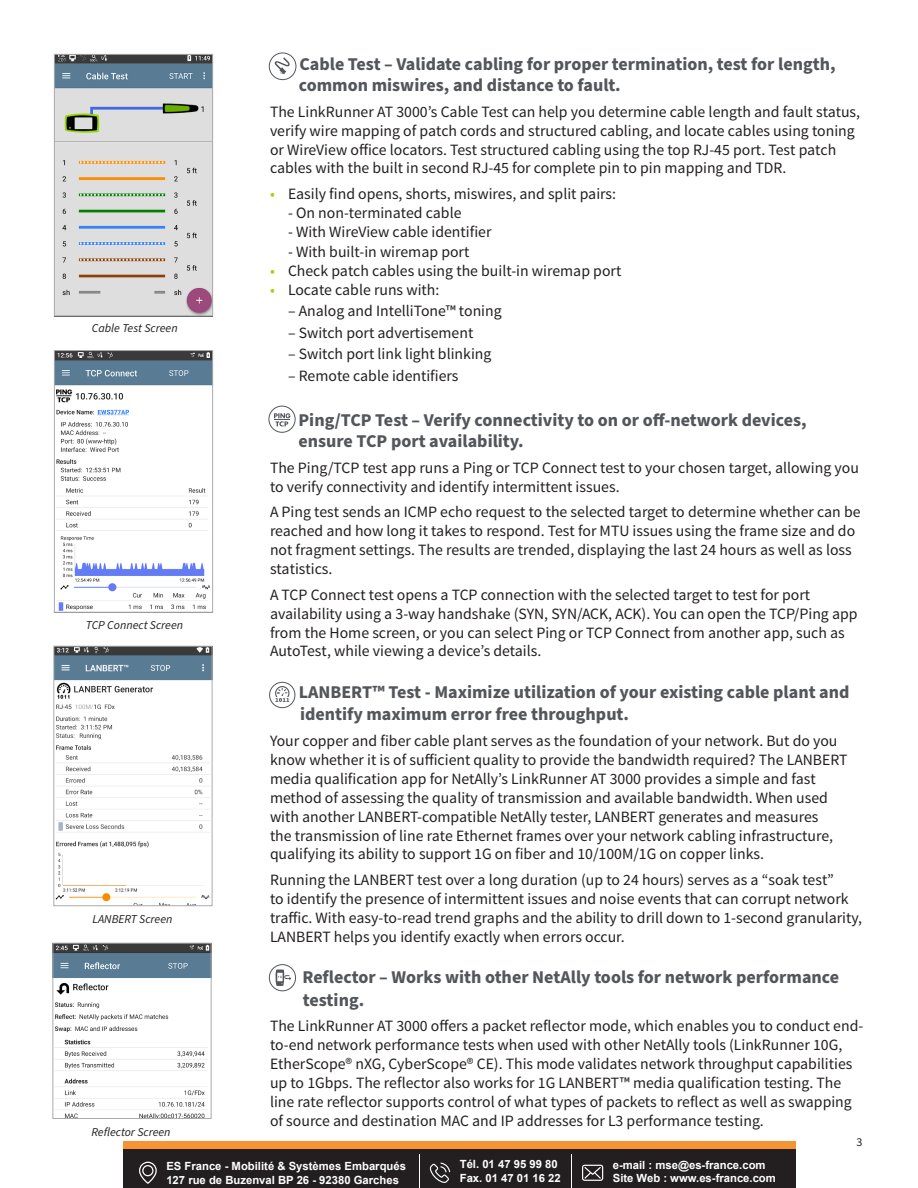
<style>
.page{position:relative;width:918px;height:1188px;background:#fff}
.page>*{position:absolute;margin:0;border:0;box-sizing:border-box;transform-origin:0 0}
.t1{font:700 18px/21.6px "Source Sans Pro";color:#53565a}
.t2{font:15.75px/18.9px "Source Sans Pro";color:#231f20}
.t3{font:italic 12px "Source Sans Pro";color:#231f20}
.t4{font:12px "Source Sans Pro";color:#231f20}
.t5{font:700 11.25px/13.5px "Arial";color:#fff}
.s1{color:#97d700}
</style>
<div class="page">
<div style="left:269px;top:406px;width:26px;height:27px;border:1px solid #53565a;border-radius:50%"></div>
<svg style="left:274px;top:413px;width:16px;height:13px"></svg>
<img style="left:56px;top:352px;width:155px;height:259px">
<div style="left:54px;top:350px;width:159px;height:263px;border:1px solid #a9aaac"></div>
<div style="left:269px;top:53px;width:27px;height:27px;border:1px solid #53565a;border-radius:50%"></div>
<svg style="left:274px;top:57px;width:16px;height:17px"></svg>
<img style="left:56px;top:56px;width:155px;height:258px">
<div style="left:54px;top:54px;width:159px;height:262px;border:1px solid #a9aaac"></div>
<div style="left:269px;top:964px;width:27px;height:27px;border:1px solid #53565a;border-radius:50%"></div>
<svg style="left:275px;top:969px;width:16px;height:17px"></svg>
<img style="left:54px;top:945px;width:156px;height:172px">
<div style="left:52px;top:943px;width:160px;height:176px;border:1px solid #a9aaac"></div>
<div style="left:269px;top:682px;width:26px;height:26px;border:1px solid #53565a;border-radius:50%"></div>
<svg style="left:275px;top:686px;width:14px;height:16px"></svg>
<img style="left:55px;top:648px;width:155px;height:256px">
<div style="left:53px;top:646px;width:159px;height:260px;border:1px solid #a9aaac"></div>
<div style="left:123px;top:1149px;width:672px;height:39px;background:#231f20"></div>
<div style="left:123px;top:1141px;width:672px;height:8px;background:#f79332"></div>
<svg style="left:139px;top:1162px;width:18px;height:22px"></svg>
<svg style="left:430px;top:1163px;width:20px;height:20px"></svg>
<svg style="left:582px;top:1165px;width:21px;height:16px"></svg>
<hr style="left:419px;top:1155px;width:1px;height:33px;background:#fff">
<hr style="left:571px;top:1155px;width:1px;height:33px;background:#fff">
<p class="t3" style="left:92px;top:320px;width:87px">Cable Test Screen</p>
<p class="t3" style="left:86px;top:617px;width:99px">TCP Connect Screen</p>
<p class="t3" style="left:93px;top:911px;width:81px">LANBERT Screen</p>
<p class="t3" style="left:91px;top:1124px;width:81px">Reflector Screen</p>
<p class="t1" style="left:299px;top:53px;width:538px">Cable Test – Validate cabling for proper termination, test for length, common miswires, and distance to fault.</p>
<p class="t2" style="left:270px;top:102px;width:592px">The LinkRunner AT 3000’s Cable Test can help you determine cable length and fault status, verify wire mapping of patch cords and structured cabling, and locate cables using toning or WireView office locators. Test structured cabling using the top RJ-45 port. Test patch cables with the built in second RJ-45 for complete pin to pin mapping and TDR.</p>
<p class="t2" style="left:270px;top:185px;width:348px"><span class="s1">•</span> Easily find opens, shorts, miswires, and split pairs:</p>
<p class="t2" style="left:288px;top:204px;width:175px">- On non-terminated cable</p>
<p class="t2" style="left:288px;top:223px;width:205px">- With WireView cable identifier</p>
<p class="t2" style="left:288px;top:242px;width:183px">- With built-in wiremap port</p>
<p class="t2" style="left:270px;top:261px;width:353px"><span class="s1">•</span> Check patch cables using the built-in wiremap port</p>
<p class="t2" style="left:270px;top:280px;width:171px"><span class="s1">•</span> Locate cable runs with:</p>
<p class="t2" style="left:288px;top:302px;width:215px">– Analog and IntelliTone™ toning</p>
<p class="t2" style="left:288px;top:323px;width:187px">– Switch port advertisement</p>
<p class="t2" style="left:288px;top:345px;width:205px">– Switch port link light blinking</p>
<p class="t2" style="left:288px;top:367px;width:172px">– Remote cable identifiers</p>
<p class="t1" style="left:298px;top:409px;width:510px">Ping/TCP Test – Verify connectivity to on or off-network devices, ensure TCP port availability.</p>
<p class="t2" style="left:270px;top:458px;width:590px">The Ping/TCP test app runs a Ping or TCP Connect test to your chosen target, allowing you to verify connectivity and identify intermittent issues.</p>
<p class="t2" style="left:270px;top:503px;width:592px">A Ping test sends an ICMP echo request to the selected target to determine whether can be reached and how long it takes to respond. Test for MTU issues using the frame size and do not fragment settings. The results are trended, displaying the last 24 hours as well as loss statistics.</p>
<p class="t2" style="left:270px;top:585px;width:589px">A TCP Connect test opens a TCP connection with the selected target to test for port availability using a 3-way handshake (SYN, SYN/ACK, ACK). You can open the TCP/Ping app from the Home screen, or you can select Ping or TCP Connect from another app, such as AutoTest, while viewing a device’s details.</p>
<p class="t1" style="left:299px;top:681px;width:552px;line-height:22.5px">LANBERT™ Test - Maximize utilization of your existing cable plant and identify maximum error free throughput.</p>
<p class="t2" style="left:270px;top:732px;width:579px">Your copper and fiber cable plant serves as the foundation of your network. But do you know whether it is of sufficient quality to provide the bandwidth required? The LANBERT media qualification app for NetAlly’s LinkRunner AT 3000 provides a simple and fast method of assessing the quality of transmission and available bandwidth. When used with another LANBERT-compatible NetAlly tester, LANBERT generates and measures<br>the transmission of line rate Ethernet frames over your network cabling infrastructure, qualifying its ability to support 1G on fiber and 10/100M/1G on copper links.</p>
<p class="t2" style="left:270px;top:871px;width:594px">Running the LANBERT test over a long duration (up to 24 hours) serves as a “soak test”<br>to identify the presence of intermittent issues and noise events that can corrupt network traffic. With easy-to-read trend graphs and the ability to drill down to 1-second granularity, LANBERT helps you identify exactly when errors occur.</p>
<p class="t1" style="left:302px;top:966px;width:538px;line-height:22.5px">Reflector – Works with other NetAlly tools for network performance testing.</p>
<p class="t2" style="left:270px;top:1017px;width:595px">The LinkRunner AT 3000 offers a packet reflector mode, which enables you to conduct end&shy;to-end network performance tests when used with other NetAlly tools (LinkRunner 10G, EtherScope® nXG, CyberScope® CE). This mode validates network throughput capabilities up to 1Gbps. The reflector also works for 1G LANBERT™ media qualification testing. The line rate reflector supports control of what types of packets to reflect as well as swapping of source and destination MAC and IP addresses for L3 performance testing.</p>
<p class="t4" style="left:856px;top:1135px;width:7px">3</p>
<p class="t5" style="left:166px;top:1160px;width:241px">ES France - Mobilité &amp; Systèmes Embarqués<br>127 rue de Buzenval BP 26 - 92380 Garches</p>
<p class="t5" style="left:460px;top:1158px;width:103px">Tél. 01 47 95 99 80<br>Fax. 01 47 01 16 22</p>
<p class="t5" style="left:613px;top:1158px;width:165px">e-mail : mse@es-france.com<br>Site Web : www.es-france.com</p>
</div>
